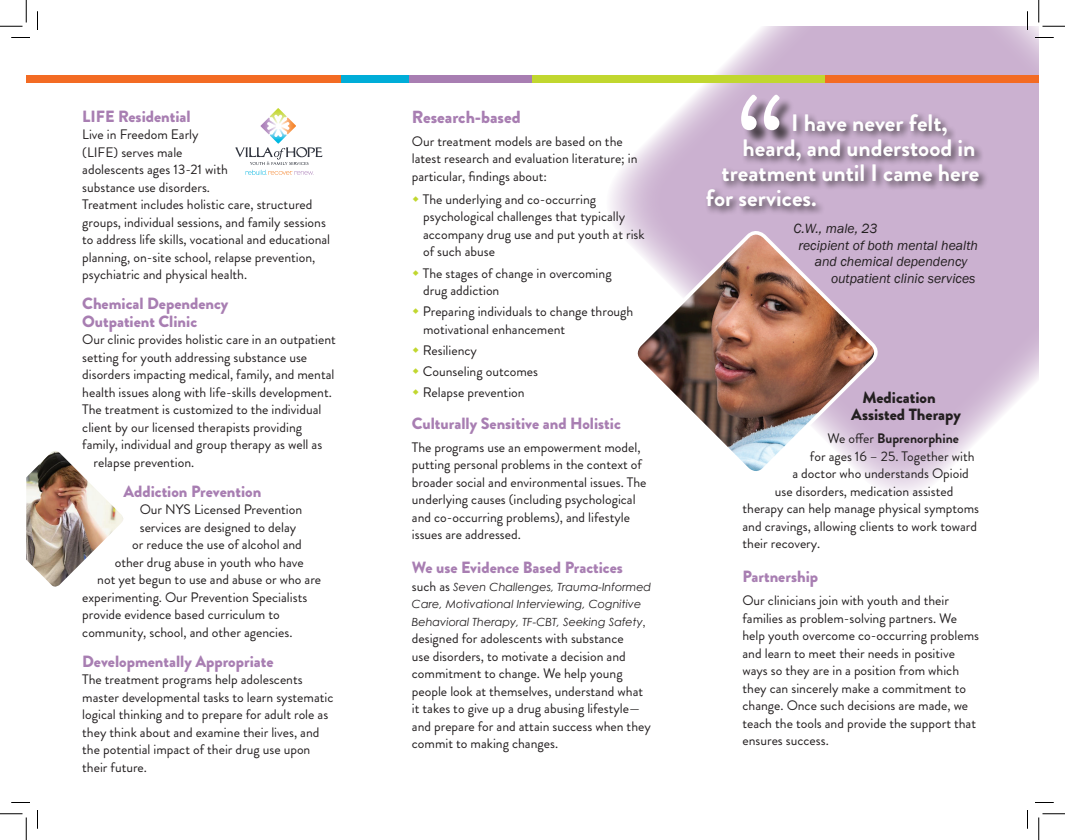
<style>
.page{position:relative;width:1065px;height:840px;background:#fff}
.page>*{position:absolute;margin:0;border:0;box-sizing:border-box;transform-origin:0 0}
.t1{font:126.25px "Brandon Grotesque";color:#fff}
.t2{font:700 23.75px "Brandon Grotesque";color:#fff}
.t3{font:900 17.5px "Brandon Grotesque";color:#a87eb2}
.t4{font:900 16.25px/17.5px "Brandon Grotesque";color:#a87eb2}
.t5{font:900 16.25px/17.5px "Brandon Grotesque";color:#231f20}
.t6{font:13.75px/17.5px "Brandon Grotesque";color:#231f20}
.t7{font:italic 13.75px "Franklin Gothic";color:#231f20}
.t8{font:700 13.75px "Brandon Grotesque";color:#231f20}
.t9{font:italic 11.25px/17.5px "Century Gothic";color:#231f20}
.s1{font-family:"Brandon Grotesque";font-style:normal;font-size:13.75px}
.s2{font-family:"Brandon Grotesque";font-style:normal}
.s3{font-weight:400}
</style>
<div class="page">
<svg style="left:586px;top:26px;width:453px;height:468px;fill:#cbb1d0"></svg>
<svg style="left:626px;top:223px;width:260px;height:260px"></svg>
<img style="left:26px;top:451px;width:98px;height:136px">
<svg style="left:235px;top:108px;width:88px;height:67px"></svg>
<div style="left:26px;top:75px;width:316px;height:7px;background:#f36b23"></div>
<div style="left:342px;top:75px;width:70px;height:7px;background:#00add8"></div>
<div style="left:409px;top:75px;width:131px;height:7px;background:#a87eb2"></div>
<div style="left:532px;top:75px;width:299px;height:7px;background:#c1d72f"></div>
<div style="left:704px;top:111px;width:285px;height:105px;background:#231f20;opacity:.75"></div>
<div style="left:743px;top:97px;width:52px;height:49px;background:#231f20;opacity:.75"></div>
<div style="left:825px;top:75px;width:214px;height:7px;background:#f36b23"></div>
<svg style="left:11px;top:37px;width:19px;height:1px"></svg>
<svg style="left:1035px;top:37px;width:19px;height:1px"></svg>
<svg style="left:11px;top:802px;width:19px;height:1px"></svg>
<svg style="left:1035px;top:802px;width:19px;height:1px"></svg>
<svg style="left:37px;top:11px;width:1px;height:19px"></svg>
<svg style="left:37px;top:810px;width:1px;height:19px"></svg>
<svg style="left:1027px;top:11px;width:1px;height:19px"></svg>
<svg style="left:1027px;top:810px;width:1px;height:19px"></svg>
<svg style="left:0;top:0;width:27px;height:27px"></svg>
<svg style="left:0;top:814px;width:27px;height:26px"></svg>
<svg style="left:1039px;top:0;width:26px;height:27px"></svg>
<svg style="left:1039px;top:814px;width:26px;height:26px"></svg>
<p class="t4" style="left:82px;top:108px;width:110px">LIFE Residential</p>
<p class="t6" style="left:82px;top:126px;width:249px">Live in Freedom Early<br>(LIFE) serves male<br>adolescents ages 13-21 with<br>substance use disorders.<br>Treatment includes holistic care, structured groups, individual sessions, and family sessions to address life skills, vocational and educational planning, on-site school, relapse prevention, psychiatric and physical health.</p>
<p class="t4" style="left:82px;top:295px;width:148px">Chemical Dependency<br>Outpatient Clinic</p>
<p class="t6" style="left:82px;top:331px;width:255px">Our clinic provides holistic care in an outpatient</p>
<p class="t6" style="left:82px;top:349px;width:226px">setting for youth addressing substance use</p>
<p class="t6" style="left:82px;top:366px;width:254px">disorders impacting medical, family, and mental</p>
<p class="t6" style="left:82px;top:384px;width:251px">health issues along with life-skills development.</p>
<p class="t6" style="left:82px;top:401px;width:241px">The treatment is customized to the individual</p>
<p class="t6" style="left:82px;top:419px;width:221px">client by our licensed therapists providing</p>
<p class="t6" style="left:82px;top:436px;width:242px">family, individual and group therapy as well as</p>
<p class="t6" style="left:94px;top:454px;width:102px">relapse prevention.</p>
<p class="t4" style="left:124px;top:483px;width:139px">Addiction Prevention</p>
<p class="t6" style="left:140px;top:501px;width:164px">Our NYS Licensed Prevention</p>
<p class="t6" style="left:140px;top:519px;width:158px">services are designed to delay</p>
<p class="t6" style="left:132px;top:536px;width:171px">or reduce the use of alcohol and</p>
<p class="t6" style="left:115px;top:554px;width:191px">other drug abuse in youth who have</p>
<p class="t6" style="left:97px;top:571px;width:225px">not yet begun to use and abuse or who are</p>
<p class="t6" style="left:82px;top:589px;width:226px">experimenting. Our Prevention Specialists</p>
<p class="t6" style="left:82px;top:606px;width:199px">provide evidence based curriculum to</p>
<p class="t6" style="left:82px;top:624px;width:212px">community, school, and other agencies.</p>
<p class="t4" style="left:82px;top:653px;width:193px">Developmentally Appropriate</p>
<p class="t6" style="left:82px;top:671px;width:253px">The treatment programs help adolescents master developmental tasks to learn systematic logical thinking and to prepare for adult role as they think about and examine their lives, and the potential impact of their drug use upon their future.</p>
<p class="t3" style="left:412px;top:104px;width:110px">Research-based</p>
<p class="t6" style="left:412px;top:133px;width:227px">Our treatment models are based on the latest research and evaluation literature; in particular, findings about:</p>
<p class="t6" style="left:423px;top:191px;width:223px">The underlying and co-occurring psychological challenges that typically accompany drug use and put youth at risk of such abuse</p>
<p class="t6" style="left:423px;top:264px;width:190px">The stages of change in overcoming drug addiction</p>
<p class="t6" style="left:423px;top:303px;width:212px">Preparing individuals to change through motivational enhancement</p>
<p class="t6" style="left:423px;top:340px;width:117px;line-height:21.1px">Resiliency<br>Counseling outcomes<br>Relapse prevention</p>
<p class="t4" style="left:412px;top:414px;width:210px">Culturally Sensitive and Holistic</p>
<p class="t6" style="left:412px;top:438px;width:236px">The programs use an empowerment model, putting personal problems in the context of broader social and environmental issues. The underlying causes (including psychological and co-occurring problems), and lifestyle issues are addressed.</p>
<p class="t4" style="left:412px;top:559px;width:213px">We use Evidence Based Practices</p>
<p class="t9" style="left:412px;top:578px;width:241px"><span class="s1">such as</span> Seven Challenges, Trauma-Informed<br>Care, Motivational Interviewing, Cognitive<br>Behavioral Therapy, TF-CBT, Seeking Safety<span class="s2">,</span></p>
<p class="t6" style="left:412px;top:630px;width:240px">designed for adolescents with substance<br>use disorders, to motivate a decision and commitment to change. We help young people look at themselves, understand what it takes to give up a drug abusing lifestyle— and prepare for and attain success when they commit to making changes.</p>
<h1 class="t1" style="left:736px;top:54px;width:50px">“</h1>
<h2 class="t2" style="left:791px;top:106px;width:158px">I have never felt,</h2>
<h2 class="t2" style="left:743px;top:131px;width:235px">heard, and understood in</h2>
<h2 class="t2" style="left:722px;top:156px;width:259px">treatment until I came here</h2>
<h2 class="t2" style="left:706px;top:181px;width:112px">for services.</h2>
<p class="t7" style="left:793px;top:220px;width:86px">C.W., male, 23</p>
<p class="t7" style="left:798px;top:237px;width:181px">recipient of both mental health</p>
<p class="t7" style="left:815px;top:253px;width:154px">and chemical dependency</p>
<p class="t7" style="left:831px;top:270px;width:146px">outpatient clinic services</p>
<p class="t5" style="left:851px;top:388px;width:111px;text-indent:11px">Medication<br>Assisted Therapy</p>
<p class="t8" style="left:828px;top:429px;width:133px"><span class="s3">We offer</span> Buprenorphine</p>
<p class="t6" style="left:810px;top:447px;width:166px">for ages 16 – 25. Together with</p>
<p class="t6" style="left:792px;top:465px;width:178px">a doctor who understands Opioid</p>
<p class="t6" style="left:775px;top:482px;width:180px">use disorders, medication assisted</p>
<p class="t6" style="left:742px;top:500px;width:238px">therapy can help manage physical symptoms</p>
<p class="t6" style="left:742px;top:517px;width:236px">and cravings, allowing clients to work toward</p>
<p class="t6" style="left:742px;top:535px;width:79px">their recovery.</p>
<p class="t4" style="left:742px;top:568px;width:77px">Partnership</p>
<p class="t6" style="left:742px;top:592px;width:238px">Our clinicians join with youth and their families as problem-solving partners. We help youth overcome co-occurring problems and learn to meet their needs in positive ways so they are in a position from which they can sincerely make a commitment to change. Once such decisions are made, we teach the tools and provide the support that ensures success.</p>
</div>
